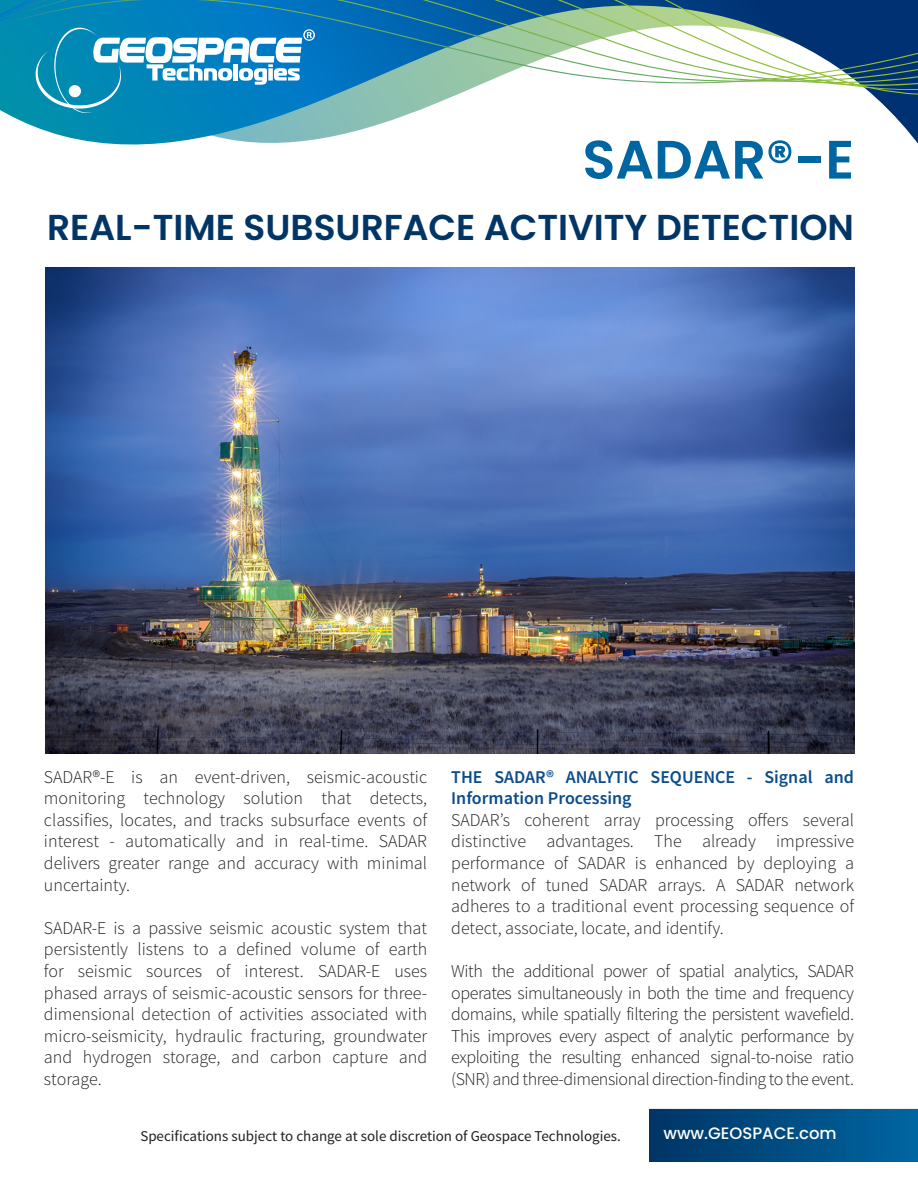
<style>
.page{position:relative;width:918px;height:1188px;background:#fff}
.page>*{position:absolute;margin:0;border:0;box-sizing:border-box;transform-origin:0 0}
.t1{font:600 54px "Poppins";color:#0066a2}
.t2{font:600 36px "Poppins";color:#003566}
.t3{font:300 18px/21.6px "Source Sans Pro";color:#231f20;text-align:justify}
.t4{font:600 18px/21.6px "Source Sans Pro";color:#0b4c8b}
.t5{font:500 16.5px "Poppins";color:#fff}
.t6{font:15px "Source Sans Pro";color:#231f20}
</style>
<div class="page">
<svg style="left:2px;top:111px;width:916px;height:34px"></svg>
<svg style="left:0;top:106px;width:918px;height:5px"></svg>
<svg style="left:0;top:0;width:918px;height:106px"></svg>
<svg style="left:36px;top:28px;width:279px;height:85px"></svg>
<div style="left:650px;top:1110px;width:267px;height:51px;background:linear-gradient(to right,#003565,#0065a0)"></div>
<img style="left:45px;top:268px;width:809px;height:486px">
<p class="t1" style="left:582px;top:128px;width:273px">SADAR®-E</p>
<p class="t2" style="left:47px;top:207px;width:808px">REAL-TIME SUBSURFACE ACTIVITY DETECTION</p>
<p class="t3" style="left:44px;top:766px;width:385px">SADAR®-E is an event-driven, seismic-acoustic monitoring technology solution that detects, classifies, locates, and tracks subsurface events of interest - automatically and in real-time. SADAR delivers greater range and accuracy with minimal uncertainty.</p>
<p class="t3" style="left:44px;top:917px;width:385px">SADAR-E is a passive seismic acoustic system that persistently listens to a defined volume of earth for seismic sources of interest. SADAR-E uses phased arrays of seismic-acoustic sensors for three&shy;dimensional detection of activities associated with micro-seismicity, hydraulic fracturing, groundwater and hydrogen storage, and carbon capture and storage.</p>
<p class="t4" style="left:451px;top:766px;width:404px">THE SADAR® ANALYTIC SEQUENCE - Signal and<br>Information Processing</p>
<p class="t3" style="left:451px;top:809px;width:404px">SADAR’s coherent array processing offers several distinctive advantages. The already impressive performance of SADAR is enhanced by deploying a network of tuned SADAR arrays. A SADAR network adheres to a traditional event processing sequence of detect, associate, locate, and identify.</p>
<p class="t3" style="left:451px;top:960px;width:404px">With the additional power of spatial analytics, SADAR operates simultaneously in both the time and frequency domains, while spatially filtering the persistent wavefield.<br>This improves every aspect of analytic performance by exploiting the resulting enhanced signal-to-noise ratio (SNR) and three-dimensional direction-finding to the event.</p>
<p class="t6" style="left:140px;top:1127px;width:482px">Specifications subject to change at sole discretion of Geospace Technologies.</p>
<p class="t5" style="left:663px;top:1124px;width:175px">www.GEOSPACE.com</p>
</div>
